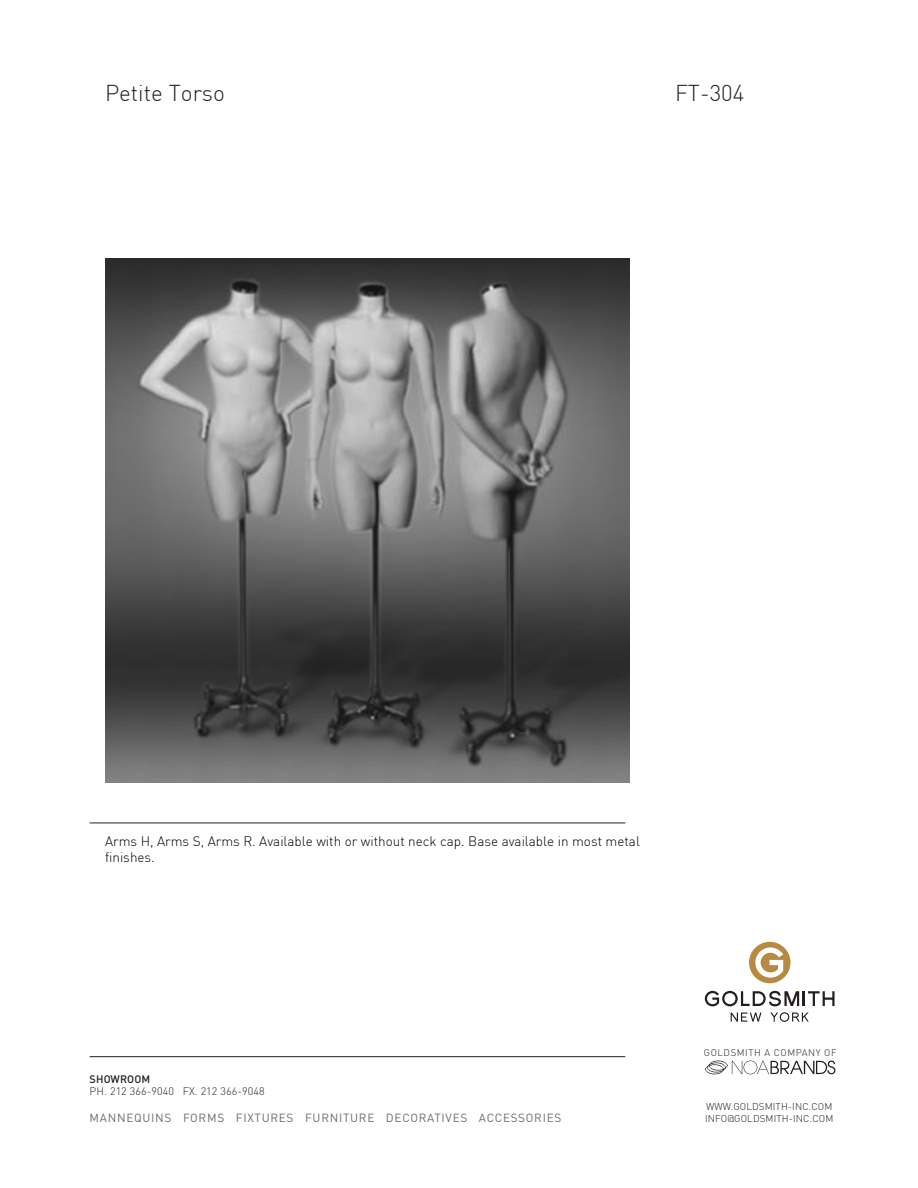
<style>
.page{position:relative;width:918px;height:1188px;background:#fff}
.page>*{position:absolute;margin:0;border:0;box-sizing:border-box;transform-origin:0 0}
.t1{font:300 22.5px "DIN Pro";color:#231f20}
.t2{font:300 13.5px/16.2px "DIN Pro";color:#000}
.t3{font:11.7px "DIN";letter-spacing:.06em;color:#6c6d70}
.t4{font:300 10.8px "DIN";letter-spacing:.01em;color:#231f20}
.t5{font:500 10.8px "DIN";letter-spacing:.01em;color:#231f20}
.t6{font:300 9.75px "DIN";letter-spacing:.01em;color:#231f20}
.t7{font:300 9.6px "DIN";letter-spacing:.06em;color:#231f20}
</style>
<div class="page">
<hr style="left:90px;top:823px;width:535px;height:1px;background:#231f20">
<hr style="left:90px;top:1056px;width:535px;height:1px;background:#231f20">
<div style="left:749px;top:942px;width:42px;height:41px;background:#b68b41;border-radius:50%"></div>
<svg style="left:705px;top:991px;width:130px;height:15px"></svg>
<svg style="left:731px;top:1013px;width:30px;height:9px"></svg>
<svg style="left:770px;top:1012px;width:39px;height:10px"></svg>
<svg style="left:755px;top:947px;width:28px;height:31px"></svg>
<svg style="left:705px;top:1061px;width:130px;height:13px"></svg>
<img style="left:105px;top:258px;width:525px;height:525px">
<h1 class="t1" style="left:105px;top:83px;width:121px">Petite Torso</h1>
<h1 class="t1" style="left:675px;top:83px;width:71px">FT-304</h1>
<p class="t2" style="left:105px;top:834px;width:536px">Arms H, Arms S, Arms R. Available with or without neck cap. Base available in most metal finishes.</p>
<p class="t5" style="left:90px;top:1072px;width:62px">SHOWROOM</p>
<p class="t4" style="left:90px;top:1085px;width:177px">PH. 212 366-9040 FX. 212 366-9048</p>
<p class="t3" style="left:90px;top:1110px;width:473px">MANNEQUINS FORMS FIXTURES FURNITURE DECORATIVES ACCESSORIES</p>
<p class="t7" style="left:704px;top:1047px;width:134px">GOLDSMITH A COMPANY OF</p>
<p class="t6" style="left:706px;top:1100px;width:128px">WWW.GOLDSMITH-INC.COM</p>
<p class="t6" style="left:705px;top:1112px;width:130px">INFO@GOLDSMITH-INC.COM</p>
</div>
